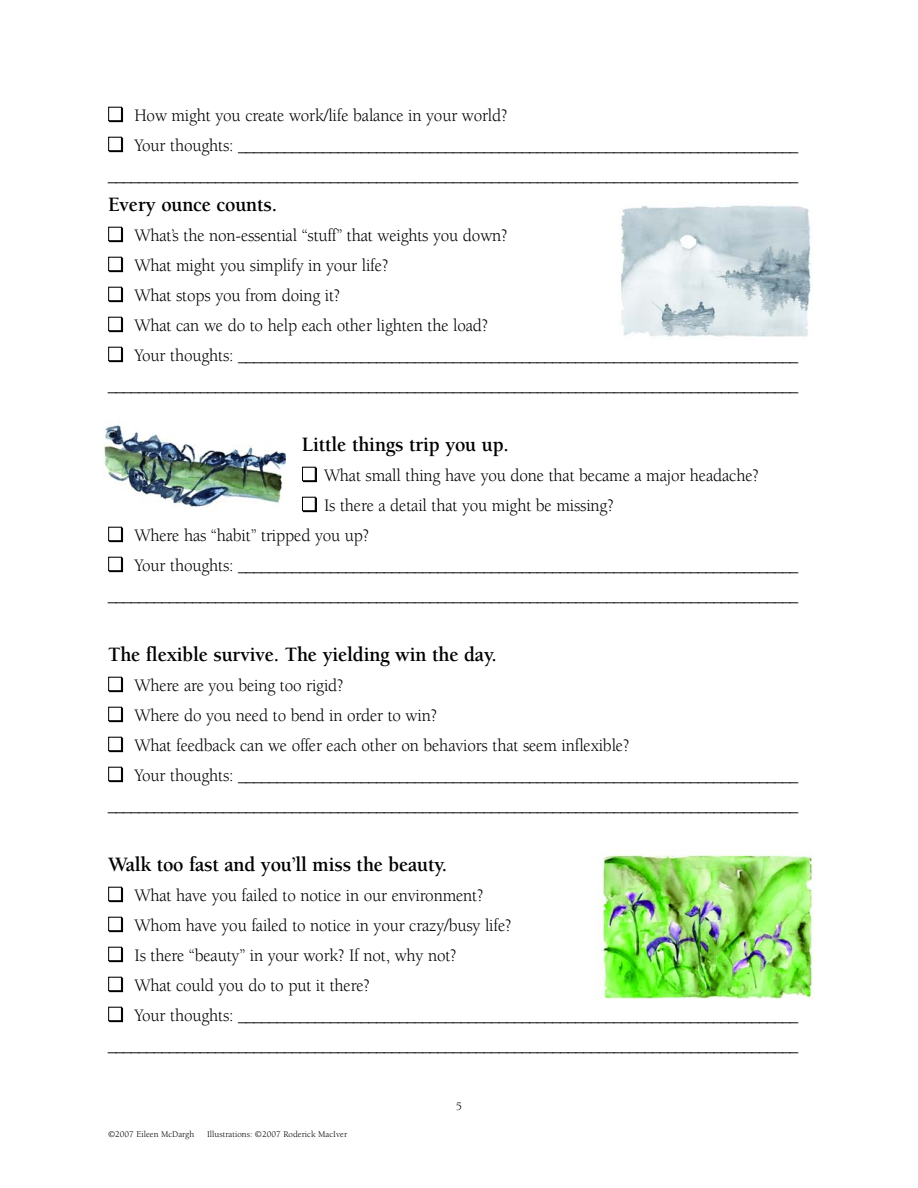
<style>
.page{position:relative;width:918px;height:1188px;background:#fff}
.page>*{position:absolute;margin:0;border:0;box-sizing:border-box;transform-origin:0 0}
.t1{font:700 21px "Berkeley";letter-spacing:-.01em;color:#000;scale:.95 1}
.t2{font:18px/30px "Berkeley";letter-spacing:-.01em;color:#000;scale:.95 1}
.t3{font:12px "Berkeley";color:#000}
.t4{font:9px "Berkeley";color:#000}
.s1{color:#fff}
</style>
<div class="page">
<img style="left:620px;top:205px;width:191px;height:132px">
<img style="left:104px;top:425px;width:182px;height:82px">
<img style="left:598px;top:854px;width:216px;height:145px">
<p class="t2" style="left:108px;top:102px;width:422px"><span class="s1">■</span> How might you create work/life balance in your world?</p>
<p class="t2" style="left:108px;top:132px;width:728px"><span class="s1">■</span> Your thoughts: _________________________________________________________________________ __________________________________________________________________________________________</p>
<p class="t1" style="left:108px;top:196px;width:180px">Every ounce counts.</p>
<p class="t2" style="left:108px;top:222px;width:422px"><span class="s1">■</span> What’s the non-essential “stuff” that weights you down?</p>
<p class="t2" style="left:108px;top:252px;width:297px"><span class="s1">■</span> What might you simplify in your life?</p>
<p class="t2" style="left:108px;top:282px;width:246px"><span class="s1">■</span> What stops you from doing it?</p>
<p class="t2" style="left:108px;top:312px;width:402px"><span class="s1">■</span> What can we do to help each other lighten the load?</p>
<p class="t2" style="left:108px;top:342px;width:728px"><span class="s1">■</span> Your thoughts: _________________________________________________________________________ __________________________________________________________________________________________</p>
<p class="t1" style="left:302px;top:436px;width:219px">Little things trip you up.</p>
<p class="t2" style="left:302px;top:462px;width:483px"><span class="s1">■</span> What small thing have you done that became a major headache?</p>
<p class="t2" style="left:302px;top:492px;width:330px"><span class="s1">■</span> Is there a detail that you might be missing?</p>
<p class="t2" style="left:108px;top:522px;width:276px"><span class="s1">■</span> Where has “habit” tripped you up?</p>
<p class="t2" style="left:108px;top:552px;width:728px"><span class="s1">■</span> Your thoughts: _________________________________________________________________________ __________________________________________________________________________________________</p>
<p class="t1" style="left:108px;top:646px;width:411px">The flexible survive. The yielding win the day.</p>
<p class="t2" style="left:108px;top:672px;width:249px"><span class="s1">■</span> Where are you being too rigid?</p>
<p class="t2" style="left:108px;top:702px;width:348px"><span class="s1">■</span> Where do you need to bend in order to win?</p>
<p class="t2" style="left:108px;top:732px;width:550px"><span class="s1">■</span> What feedback can we offer each other on behaviors that seem inflexible?</p>
<p class="t2" style="left:108px;top:762px;width:728px"><span class="s1">■</span> Your thoughts: _________________________________________________________________________ __________________________________________________________________________________________</p>
<p class="t1" style="left:108px;top:856px;width:358px">Walk too fast and you’ll miss the beauty.</p>
<p class="t2" style="left:108px;top:882px;width:397px"><span class="s1">■</span> What have you failed to notice in our environment?</p>
<p class="t2" style="left:108px;top:912px;width:426px"><span class="s1">■</span> Whom have you failed to notice in your crazy/busy life?</p>
<p class="t2" style="left:108px;top:942px;width:368px"><span class="s1">■</span> Is there “beauty” in your work? If not, why not?</p>
<p class="t2" style="left:108px;top:972px;width:277px"><span class="s1">■</span> What could you do to put it there?</p>
<p class="t2" style="left:108px;top:1002px;width:728px"><span class="s1">■</span> Your thoughts: _________________________________________________________________________ __________________________________________________________________________________________</p>
<p class="t4" style="left:108px;top:1130px;width:88px">©2007 Eileen McDargh</p>
<p class="t4" style="left:207px;top:1130px;width:142px">Illustrations: ©2007 Roderick MacIver</p>
<p class="t3" style="left:456px;top:1102px;width:8px">5</p>
</div>
